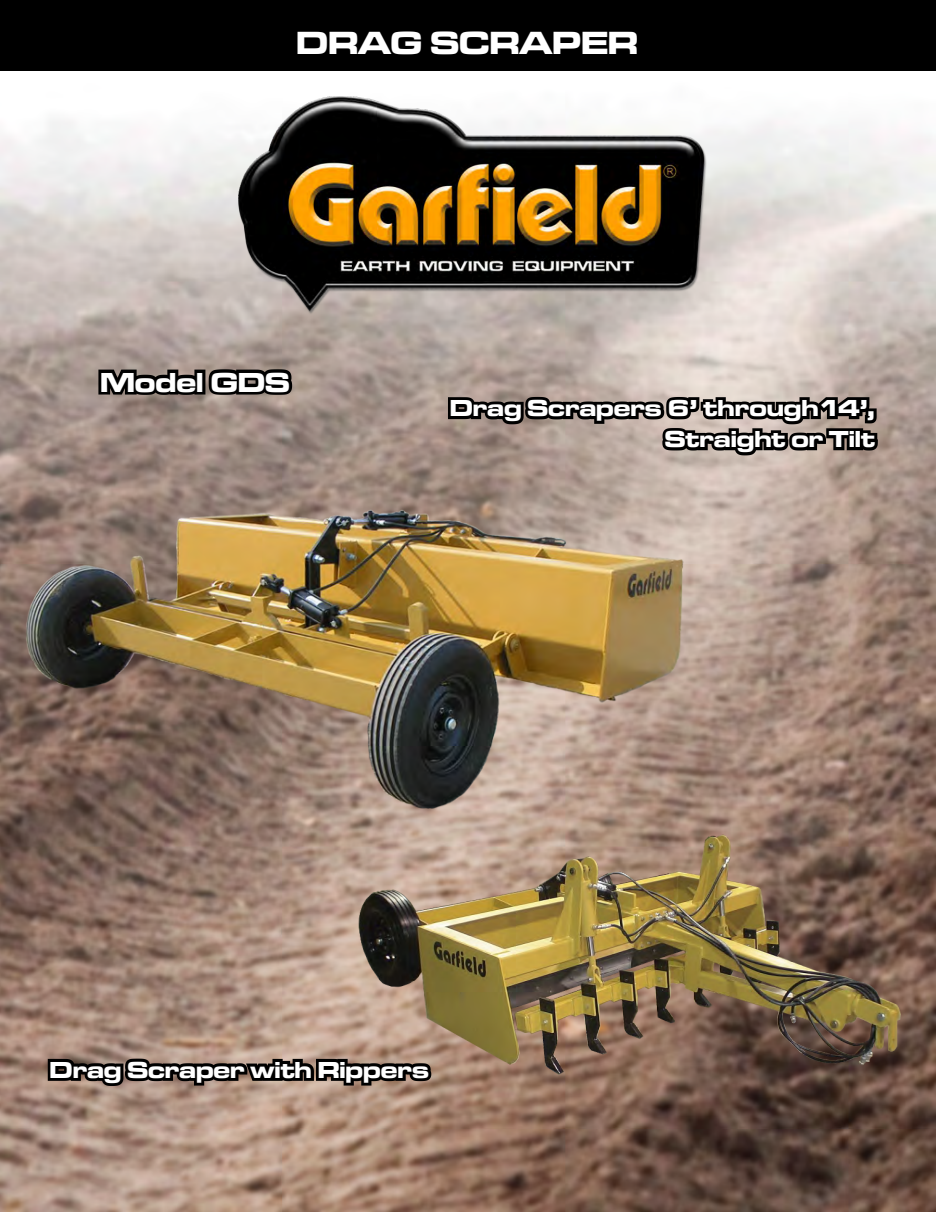
<style>
.page{position:relative;width:936px;height:1212px;background:#fff}
.page>*{position:absolute;margin:0;border:0;box-sizing:border-box;transform-origin:0 0}
.t1{font:33.3px "Microgramma D Bold Exte";color:#fff}
.t2{font:28.5px "Microgramma D Bold Exte";color:#fff}
.t3{font:24px/31px "Microgramma D Bold Exte";color:#fff;text-align:right}
</style>
<div class="page">
<img style="left:0;top:70px;width:935px;height:1142px">
<div style="left:0;top:0;width:935px;height:70px;background:#000"></div>
<img style="left:358px;top:835px;width:542px;height:239px">
<img style="left:26px;top:509px;width:657px;height:300px">
<img style="left:239px;top:96px;width:467px;height:219px">
<svg style="left:448px;top:397px;width:429px;height:58px;background:#625853"></svg>
<svg style="left:98px;top:369px;width:194px;height:26px;background:#171413"></svg>
<svg style="left:48px;top:1058px;width:383px;height:28px;background:#3e342e"></svg>
<h1 class="t1" style="left:296px;top:28px;width:343px">DRAG SCRAPER</h1>
<p class="t2" style="left:100px;top:369px;width:191px">Model GDS</p>
<p class="t3" style="left:450px;top:394px;width:426px">Drag Scrapers 6’ through14’,<br>Straight or Tilt</p>
<p class="t3" style="left:50px;top:1055px;width:381px">Drag Scraper with Rippers</p>
</div>
